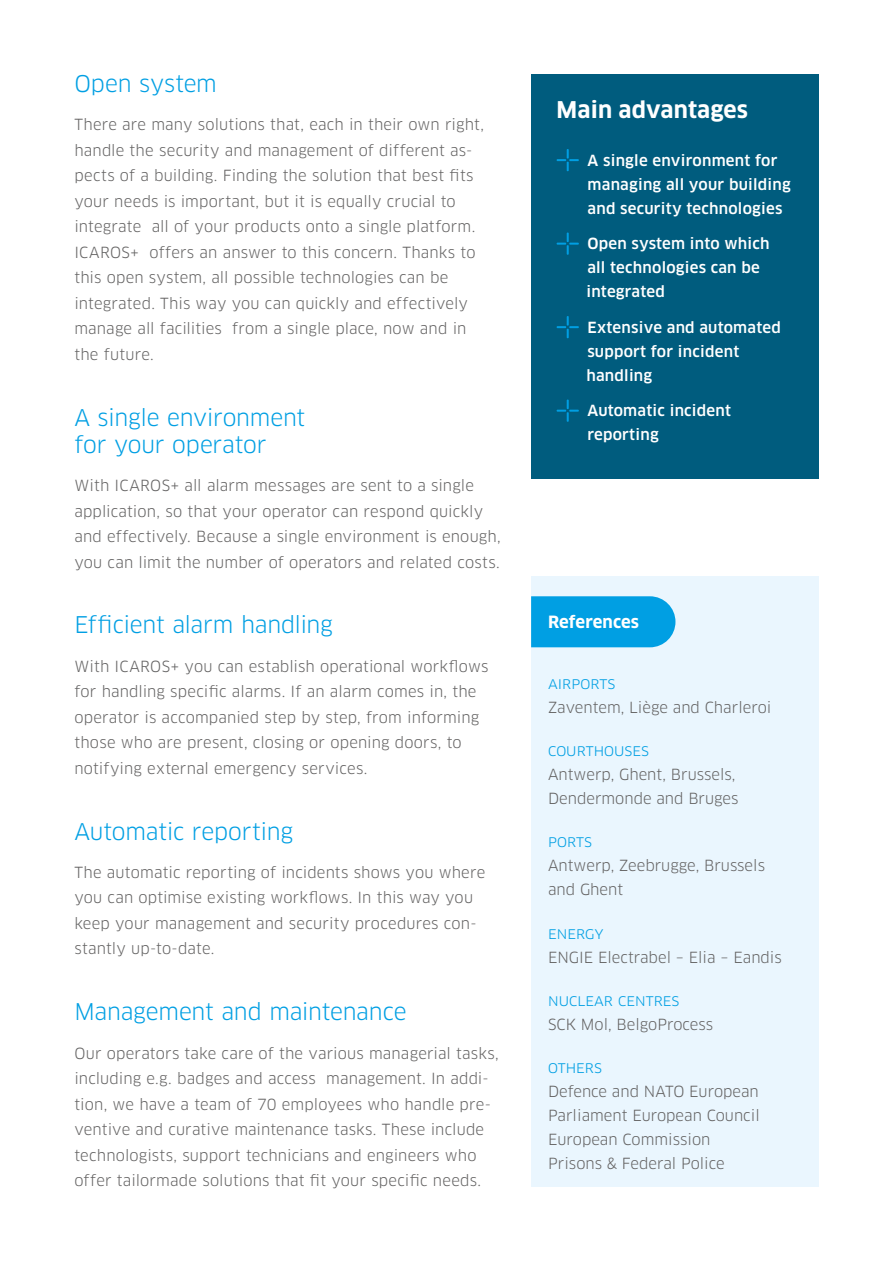
<style>
.page{position:relative;width:893px;height:1263px;background:#fff}
.page>*{position:absolute;margin:0;border:0;box-sizing:border-box;transform-origin:0 0}
.t1{font:22.5px/27px "Clan Pro";letter-spacing:-.01em;color:#009fe3}
.t2{font:700 22.5px "Clan Pro";letter-spacing:.005em;color:#fff}
.t3{font:700 16.5px "Clan Pro";color:#fff}
.t4{font:15px/25.5px "Clan Pro";letter-spacing:.005em;color:#646363}
.t5{font:500 15px/24px "Clan Pro";letter-spacing:.015em;color:#fff}
.t6{font:15px "Clan Pro";color:#009fe3}
</style>
<div class="page">
<div style="left:531px;top:74px;width:288px;height:405px;background:#005c7e"></div>
<svg style="left:557px;top:149px;width:22px;height:22px"></svg>
<svg style="left:557px;top:233px;width:22px;height:22px"></svg>
<svg style="left:557px;top:316px;width:22px;height:22px"></svg>
<svg style="left:557px;top:400px;width:22px;height:22px"></svg>
<div style="left:531px;top:577px;width:288px;height:106px;background:#eaf6fe"></div>
<div style="left:531px;top:660px;width:288px;height:526px;background:#eaf6fe"></div>
<div style="left:531px;top:596px;width:144px;height:51px;background:#009fe3"></div>
<h1 class="t1" style="left:74px;top:70px;width:144px">Open system</h1>
<p class="t4" style="left:74px;top:112px;width:411px">There are many solutions that, each in their own right, handle the security and management of different as&shy;pects of a building. Finding the solution that best fits your needs is important, but it is equally crucial to integrate all of your products onto a single platform.<br>ICAROS+ offers an answer to this concern. Thanks to this open system, all possible technologies can be integrated. This way you can quickly and effectively manage all facilities from a single place, now and in the future.</p>
<h1 class="t1" style="left:74px;top:404px;width:232px">A single environment for your operator</h1>
<p class="t4" style="left:74px;top:473px;width:428px">With ICAROS+ all alarm messages are sent to a single application, so that your operator can respond quickly and effectively. Because a single environment is enough, you can limit the number of operators and related costs.</p>
<h1 class="t1" style="left:74px;top:612px;width:260px">Efficient alarm handling</h1>
<p class="t4" style="left:74px;top:653px;width:416px">With ICAROS+ you can establish operational workflows for handling specific alarms. If an alarm comes in, the operator is accompanied step by step, from informing those who are present, closing or opening doors, to notifying external emergency services.</p>
<h1 class="t1" style="left:74px;top:818px;width:220px">Automatic reporting</h1>
<p class="t4" style="left:74px;top:860px;width:412px">The automatic reporting of incidents shows you where you can optimise existing workflows. In this way you keep your management and security procedures con&shy;stantly up-to-date.</p>
<h1 class="t1" style="left:74px;top:998px;width:334px">Management and maintenance</h1>
<p class="t4" style="left:74px;top:1040px;width:426px">Our operators take care of the various managerial tasks, including e.g. badges and access management. In addi&shy;tion, we have a team of 70 employees who handle pre&shy;ventive and curative maintenance tasks. These include technologists, support technicians and engineers who offer tailormade solutions that fit your specific needs.</p>
<h1 class="t2" style="left:557px;top:96px;width:193px">Main advantages</h1>
<p class="t5" style="left:588px;top:149px;width:205px">A single environment for managing all your building and security technologies</p>
<p class="t5" style="left:586px;top:232px;width:185px">Open system into which all technologies can be integrated</p>
<p class="t5" style="left:586px;top:316px;width:196px">Extensive and automated support for incident handling</p>
<p class="t5" style="left:587px;top:399px;width:145px">Automatic incident reporting</p>
<p class="t3" style="left:548px;top:612px;width:93px">References</p>
<p class="t6" style="left:548px;top:674px;width:69px">airports</p>
<p class="t4" style="left:548px;top:694px;width:225px">Zaventem, Liège and Charleroi</p>
<p class="t6" style="left:548px;top:741px;width:103px">courthouses</p>
<p class="t4" style="left:548px;top:762px;width:192px;line-height:24px">Antwerp, Ghent, Brussels,<br>Dendermonde and Bruges</p>
<p class="t6" style="left:548px;top:833px;width:45px">ports</p>
<p class="t4" style="left:548px;top:854px;width:218px;line-height:24px">Antwerp, Zeebrugge, Brussels and Ghent</p>
<p class="t6" style="left:548px;top:924px;width:57px">energy</p>
<p class="t4" style="left:548px;top:944px;width:235px">ENGIE Electrabel – Elia – Eandis</p>
<p class="t6" style="left:548px;top:991px;width:133px">nuclear centres</p>
<p class="t4" style="left:548px;top:1011px;width:166px">SCK Mol, BelgoProcess</p>
<p class="t6" style="left:548px;top:1058px;width:55px">others</p>
<p class="t4" style="left:548px;top:1079px;width:213px;line-height:24px">Defence and NATO European<br>Parliament European Council<br>European Commission<br>Prisons &amp; Federal Police</p>
</div>
